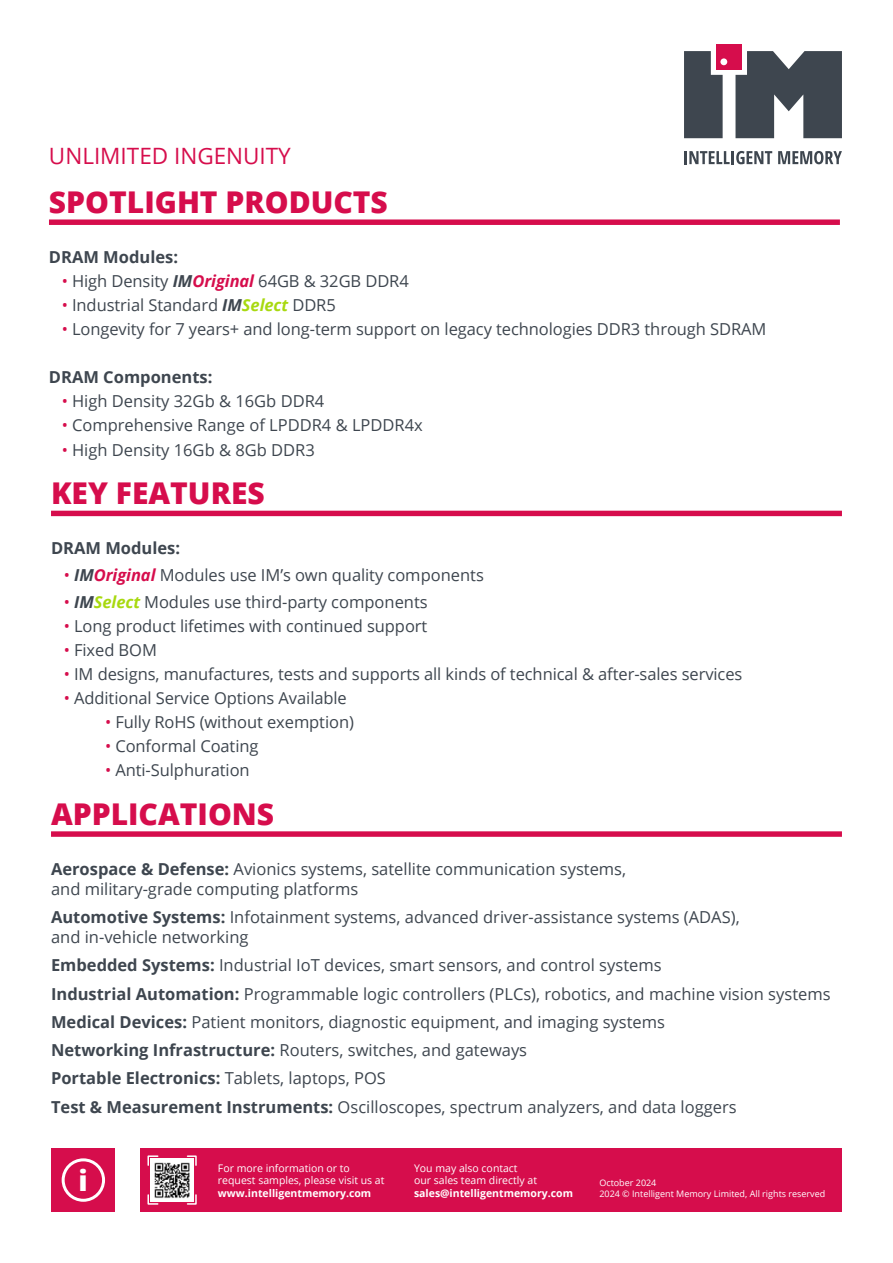
<style>
.page{position:relative;width:893px;height:1263px;background:#fff}
.page>*{position:absolute;margin:0;border:0;box-sizing:border-box;transform-origin:0 0}
.t1{font:800 30px "Open Sans";color:#d60d4c}
.t2{font:800 28.5px "Open Sans";color:#fff}
.t3{font:22.5px "Open Sans";color:#d60d4c}
.t4{font:16.5px/28.3px "Open Sans";color:#3e464f}
.t5{font:700 16.5px "Open Sans";color:#3e464f}
.t6{font:10.5px/12.6px "Open Sans";color:#fff}
.t7{font:700 10.5px "Open Sans";color:#fff}
.t8{font:9px/10.8px "Open Sans";color:#fff}
.s1{color:#d60d4c}
.s2{font-weight:700;font-style:italic}
.s3{font-weight:700;font-style:italic;color:#d60d4c}
.s4{font-weight:700;font-style:italic;color:#a8d910}
.s5{font-weight:700}
</style>
<div class="page">
<div style="left:140px;top:1148px;width:702px;height:64px;background:#d60d4c"></div>
<svg style="left:147px;top:1155px;width:50px;height:50px"></svg>
<div style="left:51px;top:1148px;width:64px;height:64px;background:#d60d4c"></div>
<div style="left:62px;top:1158px;width:43px;height:44px;border:3px solid #fff;border-radius:50%"></div>
<svg style="left:735px;top:51px;width:107px;height:87px"></svg>
<svg style="left:684px;top:51px;width:39px;height:87px;background:#485058"></svg>
<div style="left:716px;top:44px;width:26px;height:26px;background:#d60d4c"></div>
<div style="left:720px;top:58px;width:7px;height:7px;background:#fff;border-radius:50%"></div>
<svg style="left:684px;top:151px;width:88px;height:13px"></svg>
<svg style="left:778px;top:151px;width:64px;height:13px"></svg>
<div style="left:49px;top:219px;width:791px;height:6px;background:#d60d4c"></div>
<div style="left:51px;top:511px;width:791px;height:5px;background:#d60d4c"></div>
<div style="left:51px;top:831px;width:791px;height:6px;background:#d60d4c"></div>
<h3 class="t3" style="left:49px;top:141px;width:243px">UNLIMITED INGENUITY</h3>
<h1 class="t1" style="left:49px;top:179px;width:340px">SPOTLIGHT PRODUCTS</h1>
<p class="t5" style="left:49px;top:245px;width:131px">DRAM Modules:</p>
<p class="t4" style="left:62px;top:267px;width:349px"><span class="s1">•</span> High Density <span class="s2">IM</span><span class="s3">Original</span> 64GB &amp; 32GB DDR4</p>
<p class="t4" style="left:62px;top:291px;width:276px"><span class="s1">•</span> Industrial Standard <span class="s2">IM</span><span class="s4">Select</span> DDR5</p>
<p class="t4" style="left:62px;top:315px;width:706px"><span class="s1">•</span> Longevity for 7 years+ and long-term support on legacy technologies DDR3 through SDRAM</p>
<p class="t5" style="left:49px;top:366px;width:165px">DRAM Components:</p>
<p class="t4" style="left:62px;top:387px;width:264px"><span class="s1">•</span> High Density 32Gb &amp; 16Gb DDR4</p>
<p class="t4" style="left:62px;top:411px;width:363px"><span class="s1">•</span> Comprehensive Range of LPDDR4 &amp; LPDDR4x</p>
<p class="t4" style="left:62px;top:435px;width:255px"><span class="s1">•</span> High Density 16Gb &amp; 8Gb DDR3</p>
<h1 class="t1" style="left:51px;top:470px;width:215px">KEY FEATURES</h1>
<p class="t5" style="left:51px;top:537px;width:131px">DRAM Modules:</p>
<p class="t4" style="left:64px;top:560px;width:422px"><span class="s1">•</span> <span class="s2">IM</span><span class="s3">Original</span> Modules use IM’s own quality components</p>
<p class="t4" style="left:64px;top:587px;width:365px"><span class="s1">•</span> <span class="s2">IM</span><span class="s4">Select</span> Modules use third-party components</p>
<p class="t4" style="left:64px;top:611px;width:365px"><span class="s1">•</span> Long product lifetimes with continued support</p>
<p class="t4" style="left:64px;top:635px;width:95px"><span class="s1">•</span> Fixed BOM</p>
<p class="t4" style="left:64px;top:659px;width:680px"><span class="s1">•</span> IM designs, manufactures, tests and supports all kinds of technical &amp; after-sales services</p>
<p class="t4" style="left:64px;top:683px;width:285px"><span class="s1">•</span> Additional Service Options Available</p>
<p class="t4" style="left:105px;top:707px;width:250px"><span class="s1">•</span> Fully RoHS (without exemption)</p>
<p class="t4" style="left:105px;top:732px;width:155px"><span class="s1">•</span> Conformal Coating</p>
<p class="t4" style="left:105px;top:756px;width:146px"><span class="s1">•</span> Anti-Sulphuration</p>
<h1 class="t1" style="left:51px;top:791px;width:225px">APPLICATIONS</h1>
<p class="t4" style="left:51px;top:859px;width:577px;line-height:19.8px"><span class="s5">Aerospace &amp; Defense:</span> Avionics systems, satellite communication systems, and military-grade computing platforms</p>
<p class="t4" style="left:51px;top:907px;width:690px;line-height:19.8px"><span class="s5">Automotive Systems:</span> Infotainment systems, advanced driver-assistance systems (ADAS), and in-vehicle networking</p>
<p class="t4" style="left:51px;top:951px;width:781px"><span class="s5">Embedded Systems:</span> Industrial IoT devices, smart sensors, and control systems<br><span class="s5">Industrial Automation:</span> Programmable logic controllers (PLCs), robotics, and machine vision systems <span class="s5">Medical Devices:</span> Patient monitors, diagnostic equipment, and imaging systems<br><span class="s5">Networking Infrastructure:</span> Routers, switches, and gateways<br><span class="s5">Portable Electronics:</span> Tablets, laptops, POS<br><span class="s5">Test &amp; Measurement Instruments:</span> Oscilloscopes, spectrum analyzers, and data loggers</p>
<h2 class="t2" style="left:79px;top:1159px;width:11px">i</h2>
<p class="t6" style="left:218px;top:1161px;width:168px">For more information or to request samples, please visit us at</p>
<p class="t7" style="left:218px;top:1185px;width:155px">www.intelligentmemory.com</p>
<p class="t6" style="left:414px;top:1161px;width:125px">You may also contact our sales team directly at</p>
<p class="t7" style="left:414px;top:1185px;width:160px">sales@intelligentmemory.com</p>
<p class="t8" style="left:599px;top:1177px;width:227px">October 2024<br>2024 © Intelligent Memory Limited, All rights reserved</p>
</div>
